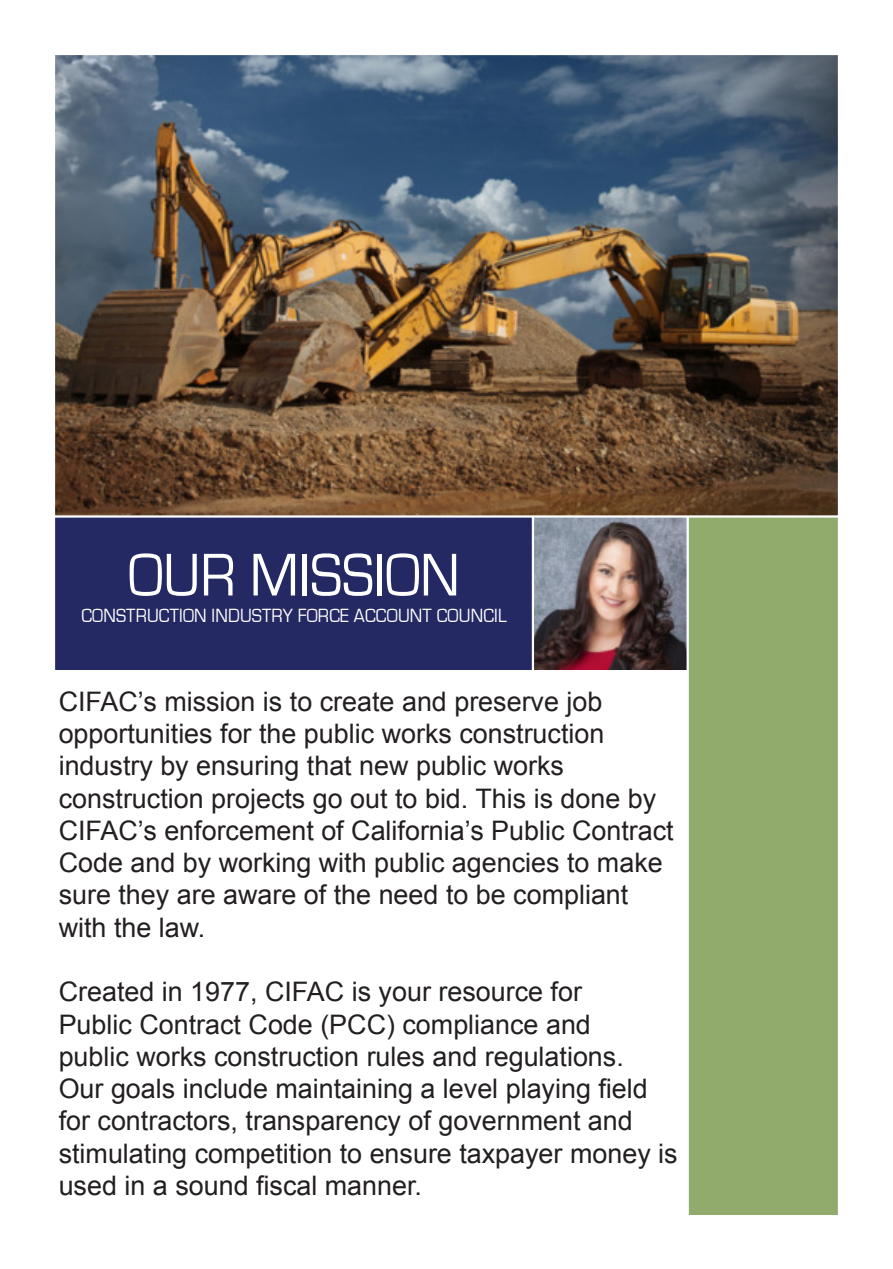
<style>
.page{position:relative;width:893px;height:1269px;background:#fff}
.page>*{position:absolute;margin:0;border:0;box-sizing:border-box;transform-origin:0 0}
.t1{font:62.4px "Eurostile";color:#fff;scale:.91 1}
.t2{font:26.85px/32.2px "Arial";color:#231f20}
.t3{font:19.8px "Eurostile";letter-spacing:.01em;color:#fff;scale:.91 1}
</style>
<div class="page">
<img style="left:534px;top:517px;width:153px;height:153px">
<div style="left:688px;top:517px;width:150px;height:698px;background:#91ab6d"></div>
<div style="left:55px;top:517px;width:477px;height:153px;background:#242964"></div>
<img style="left:55px;top:55px;width:783px;height:461px">
<h1 class="t1" style="left:128px;top:553px;width:366px">OUR MISSION</h1>
<p class="t3" style="left:81px;top:609px;width:469px">CONSTRUCTION INDUSTRY FORCE ACCOUNT COUNCIL</p>
<p class="t2" style="left:59px;top:687px;width:616px">CIFAC’s mission is to create and preserve job opportunities for the public works construction industry by ensuring that new public works construction projects go out to bid. This is done by CIFAC’s enforcement of California’s Public Contract Code and by working with public agencies to make sure they are aware of the need to be compliant with the law.</p>
<p class="t2" style="left:59px;top:977px;width:620px">Created in 1977, CIFAC is your resource for<br>Public Contract Code (PCC) compliance and<br>public works construction rules and regulations.<br>Our goals include maintaining a level playing field for contractors, transparency of government and stimulating competition to ensure taxpayer money is used in a sound fiscal manner.</p>
</div>
